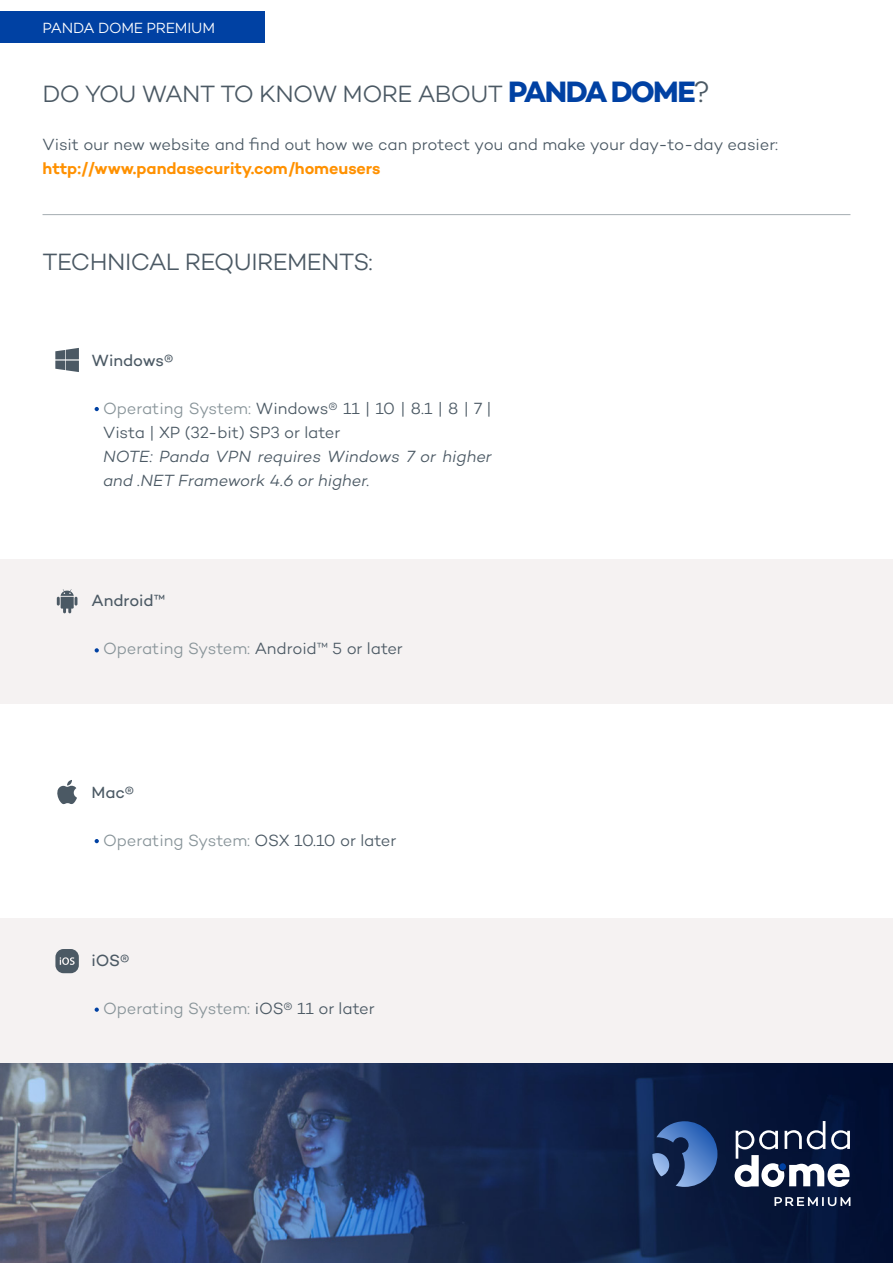
<style>
.page{position:relative;width:893px;height:1263px;background:#fff}
.page>*{position:absolute;margin:0;border:0;box-sizing:border-box;transform-origin:0 0}
.laterales{font:300 24px "Campton";letter-spacing:-.03em;color:#4b5964}
.t1{font:300 16.5px/24px "Campton";letter-spacing:-.005em;color:#4b5964}
.t2{font:300 16.5px "Campton";letter-spacing:-.01em;color:#889499}
.t3{font:italic 300 16.5px/24px "Campton";color:#4b5964}
.t4{font:600 16.5px "Campton";letter-spacing:-.005em;color:#ff9100}
.t5{font:16.5px "Campton";letter-spacing:-.005em;color:#4b5964}
.laterales-2{font:300 15px "Campton";letter-spacing:-.015em;color:#fff}
.s1{font-weight:700;font-size:30px;color:#0041a3}
.s2{font-size:30px}
.s3{color:#889499}
.s4{color:#4b5964}
</style>
<div class="page">
<img style="left:0;top:1063px;width:893px;height:200px">
<hr style="left:43px;top:214px;width:807px;height:1px;background:#a5acb1">
<div style="left:0;top:11px;width:264px;height:32px;background:#0041a3"></div>
<div style="left:0;top:918px;width:893px;height:145px;background:#f5f2f2"></div>
<div style="left:0;top:559px;width:893px;height:145px;background:#f5f2f2"></div>
<svg style="left:55px;top:348px;width:24px;height:24px"></svg>
<svg style="left:95px;top:407px;width:4px;height:4px"></svg>
<svg style="left:95px;top:648px;width:4px;height:4px"></svg>
<svg style="left:57px;top:589px;width:20px;height:24px"></svg>
<svg style="left:95px;top:839px;width:4px;height:4px"></svg>
<svg style="left:57px;top:780px;width:20px;height:24px"></svg>
<svg style="left:95px;top:1007px;width:4px;height:5px"></svg>
<svg style="left:55px;top:949px;width:24px;height:24px"></svg>
<svg style="left:735px;top:1121px;width:115px;height:66px"></svg>
<svg style="left:774px;top:1197px;width:76px;height:9px"></svg>
<svg style="left:652px;top:1121px;width:65px;height:66px;background:#35568d"></svg>
<p class="laterales-2" style="left:43px;top:19px;width:174px">PANDA DOME PREMIUM</p>
<p class="laterales" style="left:43px;top:79px;width:669px">DO YOU WANT TO KNOW MORE ABOUT <span class="s1">PANDA DOME</span><span class="s2">?</span></p>
<p class="t1" style="left:43px;top:132px;width:737px">Visit our new website and find out how we can protect you and make your day-to-day easier:</p>
<p class="t4" style="left:43px;top:158px;width:339px">http://www.pandasecurity.com/homeusers</p>
<p class="laterales" style="left:43px;top:247px;width:332px">TECHNICAL REQUIREMENTS:</p>
<p class="t5" style="left:91px;top:350px;width:83px">Windows®</p>
<p class="t1" style="left:103px;top:396px;width:390px"><span class="s3">Operating System:</span> Windows® 11 | 10 | 8.1 | 8 | 7 |<br>Vista | XP (32-bit) SP3 or later</p>
<p class="t3" style="left:103px;top:444px;width:390px">NOTE: Panda VPN requires Windows 7 or higher and .NET Framework 4.6 or higher.</p>
<p class="t5" style="left:91px;top:590px;width:75px">Android™</p>
<p class="t2" style="left:103px;top:638px;width:301px">Operating System: <span class="s4">Android™ 5 or later</span></p>
<p class="t5" style="left:91px;top:782px;width:44px">Mac®</p>
<p class="t2" style="left:103px;top:830px;width:295px">Operating System: <span class="s4">OSX 10.10 or later</span></p>
<p class="t5" style="left:91px;top:950px;width:40px">iOS®</p>
<p class="t2" style="left:103px;top:998px;width:273px">Operating System: <span class="s4">iOS® 11 or later</span></p>
</div>
